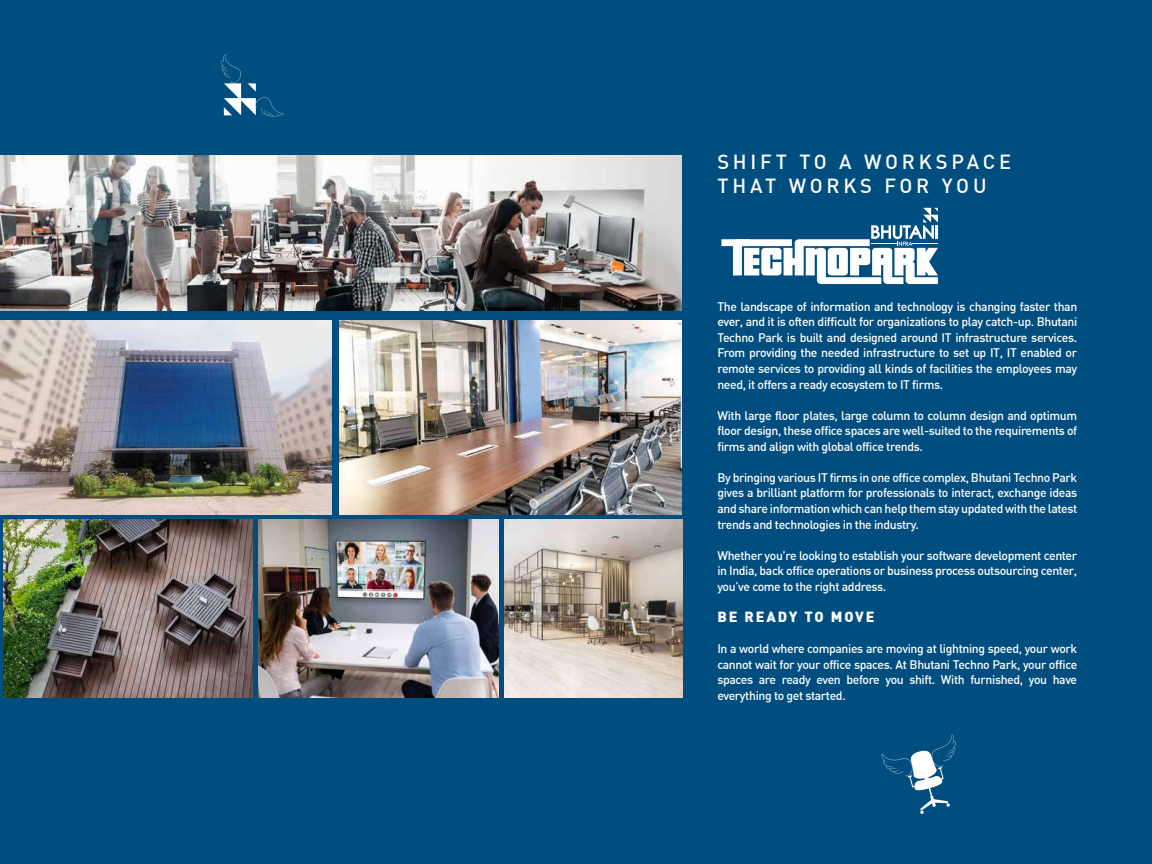
<style>
.page{position:relative;width:1152px;height:864px;background:#fff}
.page>*{position:absolute;margin:0;border:0;box-sizing:border-box;transform-origin:0 0}
.t1{font:500 20px/24px "DIN";letter-spacing:.19em;color:#fff}
.t2{font:14.4px "DIN Black Alternate";letter-spacing:.13em;color:#fff}
.t3{font:500 12.2px/15.6px "DIN";letter-spacing:-.03em;color:#fff;text-align:justify}
</style>
<div class="page">
<div style="left:576px;top:0;width:576px;height:864px;background:#004e7f"></div>
<div style="left:0;top:0;width:576px;height:864px;background:#004e7f"></div>
<svg style="left:721px;top:208px;width:217px;height:76px"></svg>
<img style="left:0;top:320px;width:332px;height:194px">
<img style="left:339px;top:320px;width:343px;height:194px">
<img style="left:3px;top:519px;width:250px;height:178px">
<img style="left:259px;top:519px;width:239px;height:178px">
<img style="left:504px;top:519px;width:178px;height:178px">
<svg style="left:882px;top:734px;width:74px;height:80px"></svg>
<svg style="left:221px;top:55px;width:63px;height:62px"></svg>
<img style="left:0;top:155px;width:682px;height:156px">
<h1 class="t1" style="left:717px;top:150px;width:295px">SHIFT TO A WORKSPACE<br>THAT WORKS FOR YOU</h1>
<p class="t3" style="left:717px;top:298px;width:361px">The landscape of information and technology is changing faster than ever, and it is often difficult for organizations to play catch-up. Bhutani Techno Park is built and designed around IT infrastructure services.<br>From providing the needed infrastructure to set up IT, IT enabled or remote services to providing all kinds of facilities the employees may need, it offers a ready ecosystem to IT firms.</p>
<p class="t3" style="left:717px;top:407px;width:361px">With large floor plates, large column to column design and optimum floor design, these office spaces are well-suited to the requirements of firms and align with global office trends.</p>
<p class="t3" style="left:717px;top:469px;width:361px">By bringing various IT firms in one office complex, Bhutani Techno Park gives a brilliant platform for professionals to interact, exchange ideas and share information which can help them stay updated with the latest trends and technologies in the industry.</p>
<p class="t3" style="left:717px;top:547px;width:361px">Whether you’re looking to establish your software development center in India, back office operations or business process outsourcing center, you’ve come to the right address.</p>
<p class="t2" style="left:717px;top:607px;width:159px">BE READY TO MOVE</p>
<p class="t3" style="left:717px;top:640px;width:361px">In a world where companies are moving at lightning speed, your work cannot wait for your office spaces. At Bhutani Techno Park, your office spaces are ready even before you shift. With furnished, you have everything to get started.</p>
</div>
